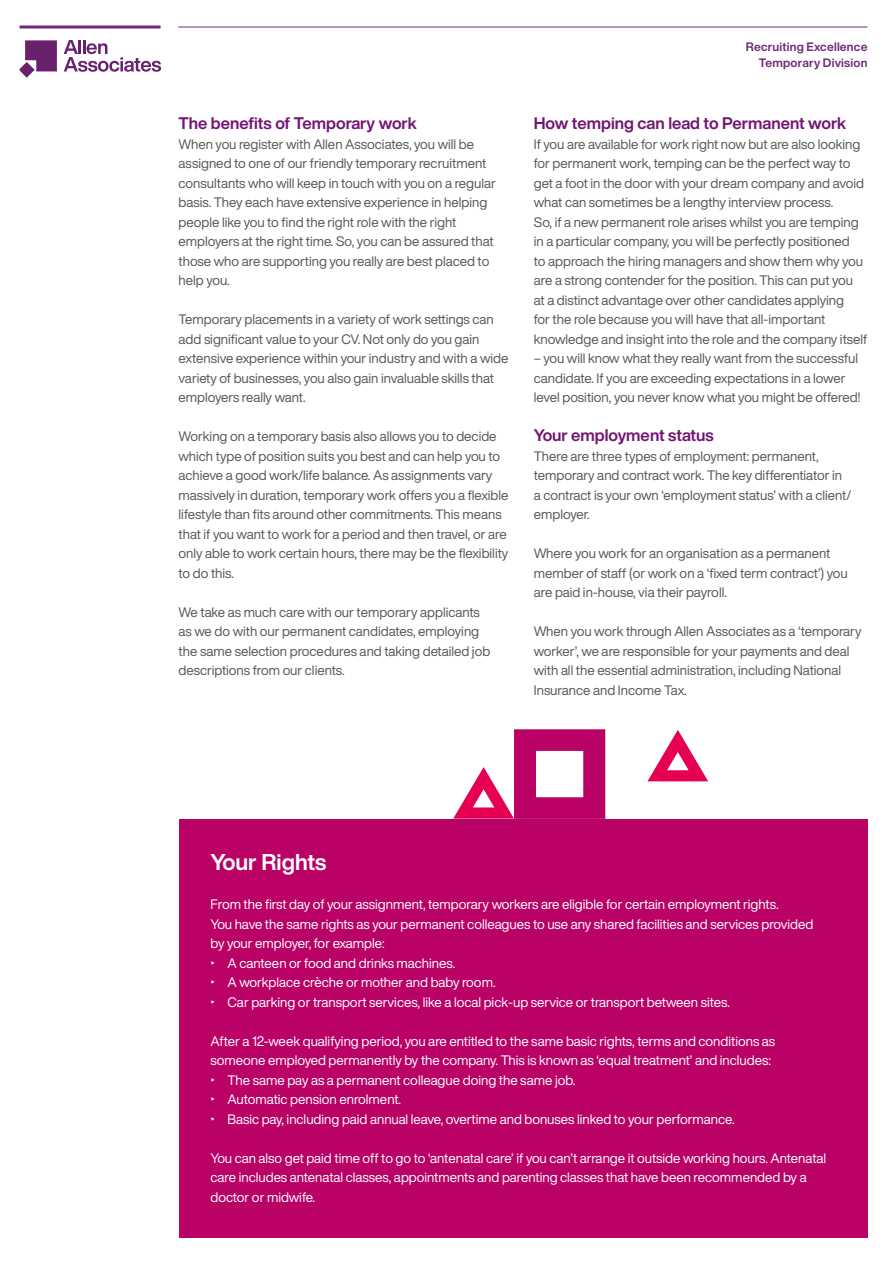
<style>
.page{position:relative;width:893px;height:1263px;background:#fff}
.page>*{position:absolute;margin:0;border:0;box-sizing:border-box;transform-origin:0 0}
.t1{font:700 22.5px "Helvetica Now Display";color:#fff}
.t2{font:700 16.5px "Helvetica Now Display";color:#731473}
.t3{font:13.5px/19.5px "Helvetica Now Display";color:#57585a}
.t4{font:13.5px/19.5px "Helvetica Now Display";color:#fff}
.t5{font:700 12px/16.5px "Helvetica Now Display";letter-spacing:.015em;color:#70287a;text-align:right}
.s1{font-family:"Helvetica"}
</style>
<div class="page">
<hr style="left:20px;top:26px;width:141px;height:3px;background:#70287a">
<hr style="left:178px;top:27px;width:689px;height:1px;background:#70287a">
<svg style="left:20px;top:40px;width:37px;height:38px"></svg>
<svg style="left:64px;top:40px;width:97px;height:32px"></svg>
<div style="left:179px;top:819px;width:688px;height:418px;background:#b90166"></div>
<svg style="left:453px;top:729px;width:152px;height:90px"></svg>
<svg style="left:647px;top:730px;width:61px;height:51px"></svg>
<p class="t2" style="left:179px;top:112px;width:240px">The benefits of Temporary work</p>
<p class="t3" style="left:179px;top:134px;width:319px">When you register with Allen Associates, you will be assigned to one of our friendly temporary recruitment consultants who will keep in touch with you on a regular basis. They each have extensive experience in helping people like you to find the right role with the right employers at the right time. So, you can be assured that those who are supporting you really are best placed to help you.</p>
<p class="t3" style="left:179px;top:310px;width:331px">Temporary placements in a variety of work settings can add significant value to your CV. Not only do you gain extensive experience within your industry and with a wide variety of businesses, you also gain invaluable skills that employers really want.</p>
<p class="t3" style="left:179px;top:427px;width:332px">Working on a temporary basis also allows you to decide which type of position suits you best and can help you to achieve a good work/life balance. As assignments vary massively in duration, temporary work offers you a flexible lifestyle than fits around other commitments. This means that if you want to work for a period and then travel, or are only able to work certain hours, there may be the flexibility to do this.</p>
<p class="t3" style="left:179px;top:602px;width:313px">We take as much care with our temporary applicants as we do with our permanent candidates, employing the same selection procedures and taking detailed job descriptions from our clients.</p>
<p class="t5" style="left:746px;top:38px;width:123px">Recruiting Excellence<br>Temporary Division</p>
<p class="t2" style="left:534px;top:112px;width:314px">How temping can lead to Permanent work</p>
<p class="t3" style="left:534px;top:134px;width:332px">If you are available for work right now but are also looking for permanent work, temping can be the perfect way to get a foot in the door with your dream company and avoid what can sometimes be a lengthy interview process.</p>
<p class="t3" style="left:534px;top:212px;width:335px">So, if a new permanent role arises whilst you are temping in a particular company, you will be perfectly positioned<br>to approach the hiring managers and show them why you are a strong contender for the position. This can put you<br>at a distinct advantage over other candidates applying<br>for the role because you will have that all-important knowledge and insight into the role and the company itself</p>
<p class="t3" style="left:534px;top:349px;width:328px">– you will know what they really want from the successful candidate. If you are exceeding expectations in a lower level position, you never know what you might be offered!</p>
<p class="t2" style="left:534px;top:424px;width:182px">Your employment status</p>
<p class="t3" style="left:534px;top:446px;width:319px">There are three types of employment: permanent, temporary and contract work. The key differentiator in a contract is your own ‘employment status’ with a client/ employer.</p>
<p class="t3" style="left:534px;top:544px;width:315px">Where you work for an organisation as a permanent member of staff (or work on a ‘fixed term contract’) you are paid in-house, via their payroll.</p>
<p class="t3" style="left:534px;top:622px;width:329px">When you work through Allen Associates as a ‘temporary worker’, we are responsible for your payments and deal with all the essential administration, including National Insurance and Income Tax.</p>
<p class="t1" style="left:210px;top:846px;width:117px">Your Rights</p>
<p class="t4" style="left:210px;top:894px;width:570px">From the first day of your assignment, temporary workers are eligible for certain employment rights.</p>
<p class="t4" style="left:210px;top:914px;width:604px">You have the same rights as your permanent colleagues to use any shared facilities and services provided by your employer, for example:</p>
<p class="t4" style="left:210px;top:953px;width:246px"><span class="s1">‣</span> A canteen or food and drinks machines.</p>
<p class="t4" style="left:210px;top:972px;width:287px"><span class="s1">‣</span> A workplace crèche or mother and baby room.</p>
<p class="t4" style="left:210px;top:992px;width:521px"><span class="s1">‣</span> Car parking or transport services, like a local pick-up service or transport between sites.</p>
<p class="t4" style="left:210px;top:1031px;width:566px">After a 12-week qualifying period, you are entitled to the same basic rights, terms and conditions as someone employed permanently by the company. This is known as ‘equal treatment’ and includes:</p>
<p class="t4" style="left:210px;top:1070px;width:366px"><span class="s1">‣</span> The same pay as a permanent colleague doing the same job.</p>
<p class="t4" style="left:210px;top:1089px;width:192px"><span class="s1">‣</span> Automatic pension enrolment.</p>
<p class="t4" style="left:210px;top:1109px;width:526px"><span class="s1">‣</span> Basic pay, including paid annual leave, overtime and bonuses linked to your performance.</p>
<p class="t4" style="left:210px;top:1148px;width:617px">You can also get paid time off to go to ‘antenatal care’ if you can’t arrange it outside working hours. Antenatal care includes antenatal classes, appointments and parenting classes that have been recommended by a doctor or midwife.</p>
</div>
